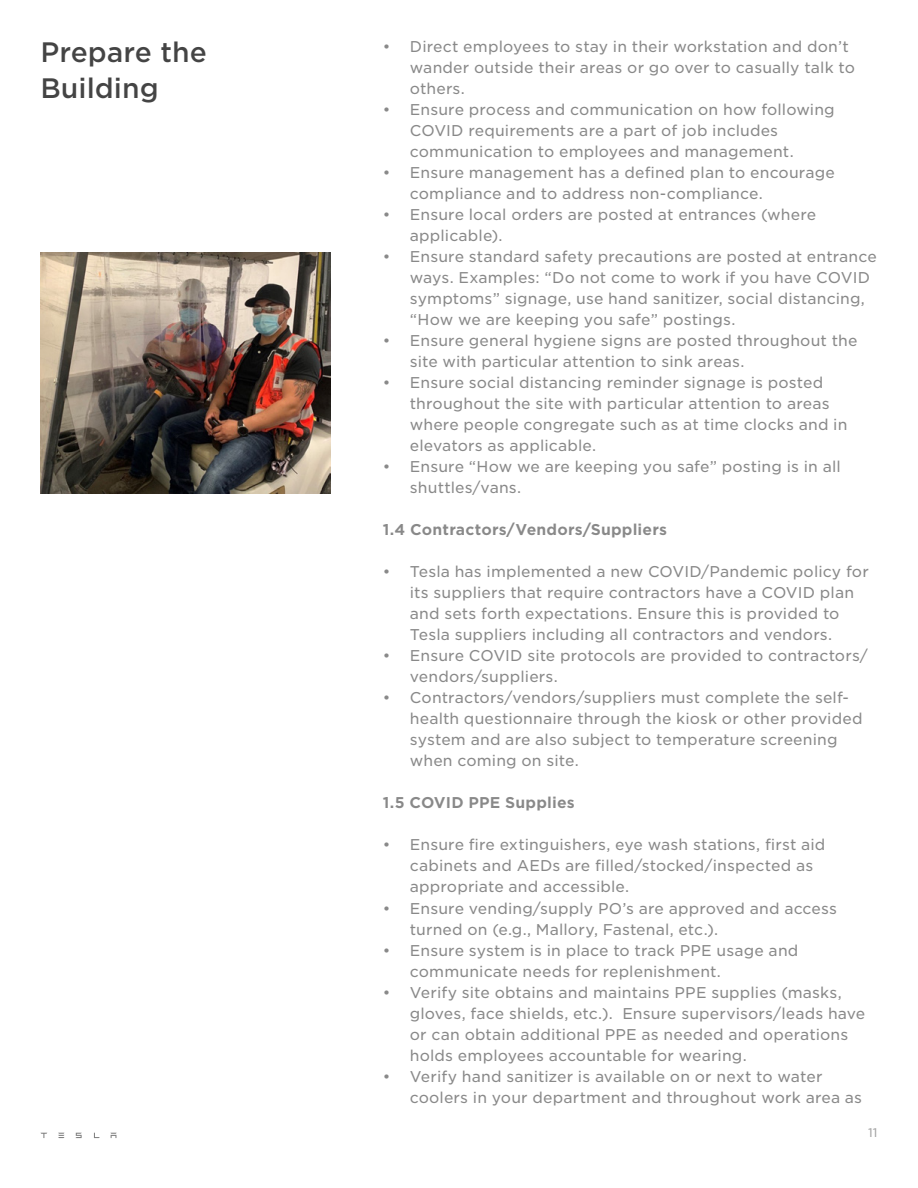
<style>
.page{position:relative;width:918px;height:1188px;background:#fff}
.page>*{position:absolute;margin:0;border:0;box-sizing:border-box;transform-origin:0 0}
.t1{font:500 27px/36px "Gotham S Sm";color:#444}
.t2{font:15px/21px "Gotham S Sm";letter-spacing:.01em;color:#898989}
.t3{font:700 15px "Gotham S Sm";letter-spacing:.01em;color:#898989}
.t4{font:12px "Gotham S Sm";color:#a4a4a4}
</style>
<div class="page">
<svg style="left:40px;top:1133px;width:7px;height:5px"></svg>
<svg style="left:75px;top:1133px;width:7px;height:5px"></svg>
<svg style="left:58px;top:1133px;width:6px;height:5px"></svg>
<svg style="left:110px;top:1133px;width:7px;height:5px"></svg>
<img style="left:40px;top:252px;width:290px;height:242px">
<h1 class="t1" style="left:40px;top:34px;width:168px">Prepare the<br>Building</h1>
<p class="t2" style="left:410px;top:36px;width:447px;text-indent:-27px">• Direct employees to stay in their workstation and don’t wander outside their areas or go over to casually talk to others.</p>
<p class="t2" style="left:410px;top:99px;width:426px;text-indent:-27px">• Ensure process and communication on how following<br>COVID requirements are a part of job includes communication to employees and management.</p>
<p class="t2" style="left:410px;top:162px;width:426px;text-indent:-27px">• Ensure management has a defined plan to encourage compliance and to address non-compliance.</p>
<p class="t2" style="left:410px;top:204px;width:408px;text-indent:-27px">• Ensure local orders are posted at entrances (where applicable).</p>
<p class="t2" style="left:410px;top:246px;width:469px;text-indent:-27px">• Ensure standard safety precautions are posted at entrance ways. Examples: “Do not come to work if you have COVID symptoms” signage, use hand sanitizer, social distancing, “How we are keeping you safe” postings.</p>
<p class="t2" style="left:410px;top:330px;width:449px;text-indent:-27px">• Ensure general hygiene signs are posted throughout the site with particular attention to sink areas.</p>
<p class="t2" style="left:410px;top:372px;width:439px;text-indent:-27px">• Ensure social distancing reminder signage is posted throughout the site with particular attention to areas where people congregate such as at time clocks and in elevators as applicable.</p>
<p class="t2" style="left:410px;top:456px;width:432px;text-indent:-27px">• Ensure “How we are keeping you safe” posting is in all shuttles/vans.</p>
<p class="t3" style="left:383px;top:520px;width:286px">1.4 Contractors/Vendors/Suppliers</p>
<p class="t2" style="left:410px;top:561px;width:460px;text-indent:-27px">• Tesla has implemented a new COVID/Pandemic policy for its suppliers that require contractors have a COVID plan and sets forth expectations. Ensure this is provided to Tesla suppliers including all contractors and vendors.</p>
<p class="t2" style="left:410px;top:645px;width:460px;text-indent:-27px">• Ensure COVID site protocols are provided to contractors/ vendors/suppliers.</p>
<p class="t2" style="left:410px;top:687px;width:454px;text-indent:-27px">• Contractors/vendors/suppliers must complete the self&shy;health questionnaire through the kiosk or other provided system and are also subject to temperature screening when coming on site.</p>
<p class="t3" style="left:383px;top:793px;width:193px">1.5 COVID PPE Supplies</p>
<p class="t2" style="left:410px;top:834px;width:417px;text-indent:-27px">• Ensure fire extinguishers, eye wash stations, first aid cabinets and AEDs are filled/stocked/inspected as appropriate and accessible.</p>
<p class="t2" style="left:410px;top:897px;width:429px;text-indent:-27px">• Ensure vending/supply PO’s are approved and access turned on (e.g., Mallory, Fastenal, etc.).</p>
<p class="t2" style="left:410px;top:939px;width:390px;text-indent:-27px">• Ensure system is in place to track PPE usage and communicate needs for replenishment.</p>
<p class="t2" style="left:410px;top:981px;width:457px;text-indent:-27px">• Verify site obtains and maintains PPE supplies (masks, gloves, face shields, etc.). Ensure supervisors/leads have or can obtain additional PPE as needed and operations holds employees accountable for wearing.</p>
<p class="t2" style="left:410px;top:1065px;width:454px;text-indent:-27px">• Verify hand sanitizer is available on or next to water coolers in your department and throughout work area as</p>
<p class="t4" style="left:868px;top:1124px;width:11px">11</p>
</div>
